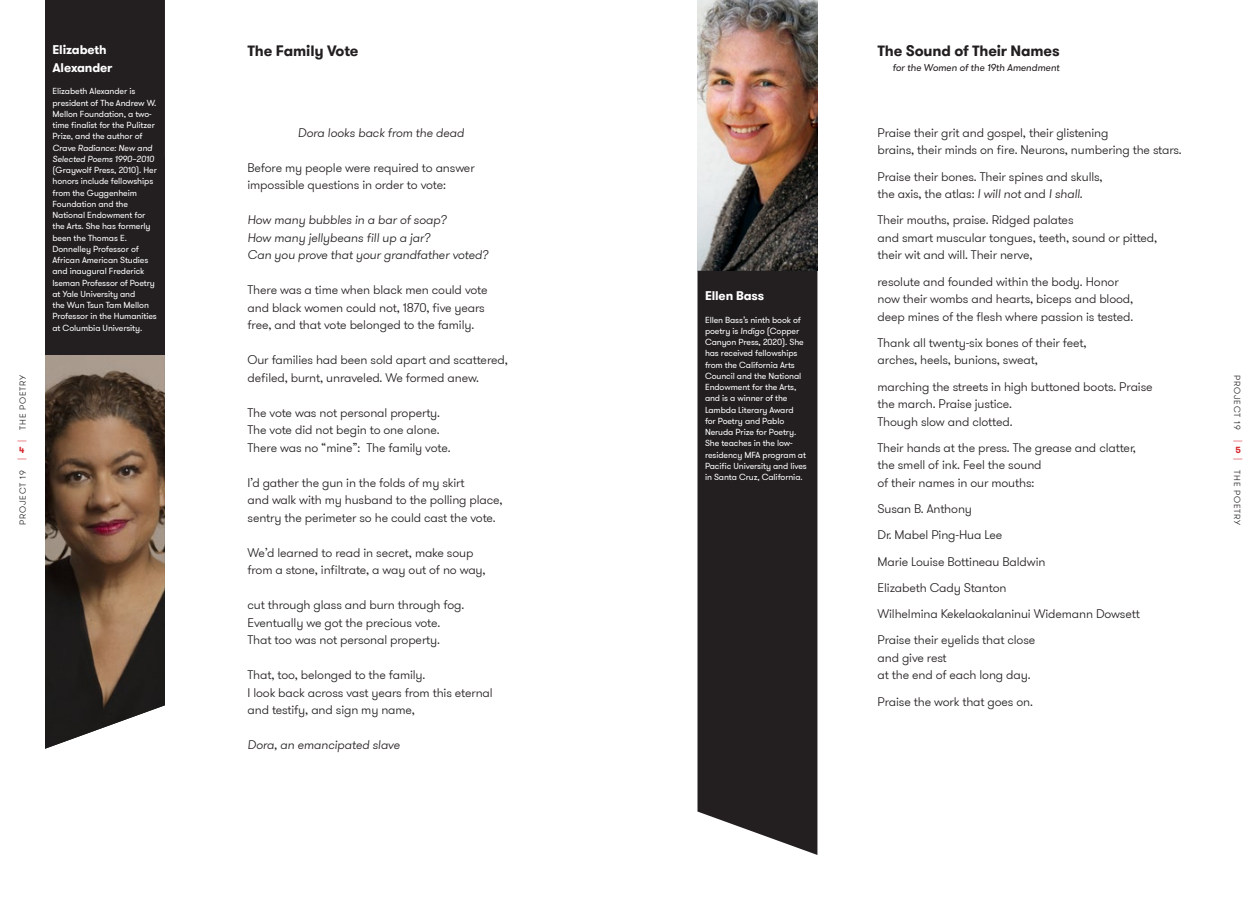
<style>
.page{position:relative;width:1260px;height:900px;background:#fff}
.page>*{position:absolute;margin:0;border:0;box-sizing:border-box;transform-origin:0 0}
.t1{font:700 15px "GT Walsheim Pro";letter-spacing:-.01em;color:#231f20}
.t2{font:300 12.5px/17.5px "GT Walsheim Pro";letter-spacing:-.01em;color:#231f20}
.t3{font:italic 300 12.5px/17.5px "GT Walsheim Pro";letter-spacing:-.01em;color:#231f20}
.t4{font:700 12.5px/17.5px "GT Walsheim Pro";letter-spacing:-.01em;color:#fff}
.t5{font:italic 10px "GT Walsheim Pro";letter-spacing:-.01em;color:#231f20}
.t6{font:8.75px/11.2px "GT Walsheim Pro";letter-spacing:-.01em;color:#fff}
.t7{font:italic 8.75px/11.2px "GT Walsheim Pro";letter-spacing:-.01em;color:#fff}
.t8{font:300 8.75px "GT Walsheim Pro";letter-spacing:.09em;color:#231f20}
.t9{font:700 8.75px "GT Walsheim Pro";color:#d7282f}
.s1{font-style:italic}
.s2{color:#d7282f}
</style>
<div class="page">
<div style="left:45px;top:0;width:120px;height:158px;background:#231f20"></div>
<img style="left:45px;top:355px;width:120px;height:394px">
<div style="left:45px;top:158px;width:120px;height:197px;background:#231f20"></div>
<div style="left:698px;top:271px;width:119px;height:584px;background:#231f20"></div>
<img style="left:698px;top:0;width:119px;height:271px">
<p class="t4" style="left:52px;top:41px;width:61px">Elizabeth<br>Alexander</p>
<p class="t6" style="left:52px;top:86px;width:106px">Elizabeth Alexander is president of The Andrew W.<br>Mellon Foundation, a two&shy;time finalist for the Pulitzer<br>Prize, and the author of</p>
<p class="t7" style="left:52px;top:142px;width:103px">Crave Radiance: New and<br>Selected Poems 1990–2010</p>
<p class="t6" style="left:52px;top:165px;width:106px">(Graywolf Press, 2010). Her honors include fellowships from the Guggenheim<br>Foundation and the<br>National Endowment for the Arts. She has formerly been the Thomas E.<br>Donnelley Professor of<br>African American Studies and inaugural Frederick<br>Iseman Professor of Poetry at Yale University and<br>the Wun Tsun Tam Mellon<br>Professor in the Humanities at Columbia University.</p>
<p class="t1" style="left:248px;top:41px;width:113px">The Family Vote</p>
<p class="t1" style="left:878px;top:41px;width:184px">The Sound of Their Names</p>
<p class="t5" style="left:892px;top:61px;width:169px">for the Women of the 19th Amendment</p>
<p class="t3" style="left:298px;top:124px;width:168px">Dora looks back from the dead</p>
<p class="t2" style="left:248px;top:159px;width:229px">Before my people were required to answer impossible questions in order to vote:</p>
<p class="t3" style="left:248px;top:212px;width:242px">How many bubbles in a bar of soap?<br>How many jellybeans fill up a jar?<br>Can you prove that your grandfather voted?</p>
<p class="t2" style="left:248px;top:282px;width:242px">There was a time when black men could vote and black women could not, 1870, five years free, and that vote belonged to the family.</p>
<p class="t2" style="left:248px;top:352px;width:262px">Our families had been sold apart and scattered, defiled, burnt, unraveled. We formed anew.</p>
<p class="t2" style="left:248px;top:404px;width:205px">The vote was not personal property.<br>The vote did not begin to one alone.<br>There was no “mine”: The family vote.</p>
<p class="t2" style="left:248px;top:474px;width:257px">I’d gather the gun in the folds of my skirt<br>and walk with my husband to the polling place, sentry the perimeter so he could cast the vote.</p>
<p class="t2" style="left:248px;top:544px;width:240px">We’d learned to read in secret, make soup from a stone, infiltrate, a way out of no way,</p>
<p class="t2" style="left:248px;top:597px;width:218px">cut through glass and burn through fog.<br>Eventually we got the precious vote.<br>That too was not personal property.</p>
<p class="t2" style="left:248px;top:667px;width:247px">That, too, belonged to the family.<br>I look back across vast years from this eternal and testify, and sign my name,</p>
<p class="t3" style="left:248px;top:737px;width:154px">Dora, an emancipated slave</p>
<p class="t2" style="left:878px;top:124px;width:306px">Praise their grit and gospel, their glistening<br>brains, their minds on fire. Neurons, numbering the stars.</p>
<p class="t2" style="left:878px;top:168px;width:227px">Praise their bones. Their spines and skulls, the axis, the atlas: <span class="s1">I will not</span> and <span class="s1">I shall</span>.</p>
<p class="t2" style="left:878px;top:212px;width:281px">Their mouths, praise. Ridged palates<br>and smart muscular tongues, teeth, sound or pitted, their wit and will. Their nerve,</p>
<p class="t2" style="left:878px;top:273px;width:257px">resolute and founded within the body. Honor now their wombs and hearts, biceps and blood, deep mines of the flesh where passion is tested.</p>
<p class="t2" style="left:878px;top:334px;width:210px">Thank all twenty-six bones of their feet, arches, heels, bunions, sweat,</p>
<p class="t2" style="left:878px;top:378px;width:277px">marching the streets in high buttoned boots. Praise the march. Praise justice.<br>Though slow and clotted.</p>
<p class="t2" style="left:878px;top:439px;width:260px">Their hands at the press. The grease and clatter, the smell of ink. Feel the sound<br>of their names in our mouths:</p>
<p class="t2" style="left:878px;top:496px;width:264px;line-height:26.2px">Susan B. Anthony<br>Dr. Mabel Ping-Hua Lee<br>Marie Louise Bottineau Baldwin<br>Elizabeth Cady Stanton<br>Wilhelmina Kekelaokalaninui Widemann Dowsett<br>Praise their eyelids that close</p>
<p class="t2" style="left:878px;top:649px;width:155px">and give rest<br>at the end of each long day.</p>
<p class="t2" style="left:878px;top:693px;width:157px">Praise the work that goes on.</p>
<p class="t4" style="left:705px;top:287px;width:61px">Ellen Bass</p>
<p class="t6" style="left:705px;top:314px;width:103px">Ellen Bass’s ninth book of poetry is <span class="s1">Indigo</span> (Copper<br>Canyon Press, 2020). She has received fellowships from the California Arts<br>Council and the National<br>Endowment for the Arts, and is a winner of the<br>Lambda Literary Award<br>for Poetry and Pablo<br>Neruda Prize for Poetry.<br>She teaches in the low&shy;residency MFA program at<br>Pacific University and lives in Santa Cruz, California.</p>
<p class="t8" style="left:17px;top:442px;width:68px;rotate:-90deg"><span class="s2">|</span> THE POETRY</p>
<p class="t8" style="left:1243px;top:375px;width:68px;rotate:90deg">PROJECT 19 <span class="s2">|</span></p>
<p class="t8" style="left:1243px;top:458px;width:68px;rotate:90deg"><span class="s2">|</span> THE POETRY</p>
<p class="t9" style="left:19px;top:445px;width:7px">4</p>
<p class="t9" style="left:1235px;top:445px;width:7px">5</p>
<p class="t8" style="left:17px;top:525px;width:68px;rotate:-90deg">PROJECT 19 <span class="s2">|</span></p>
</div>
